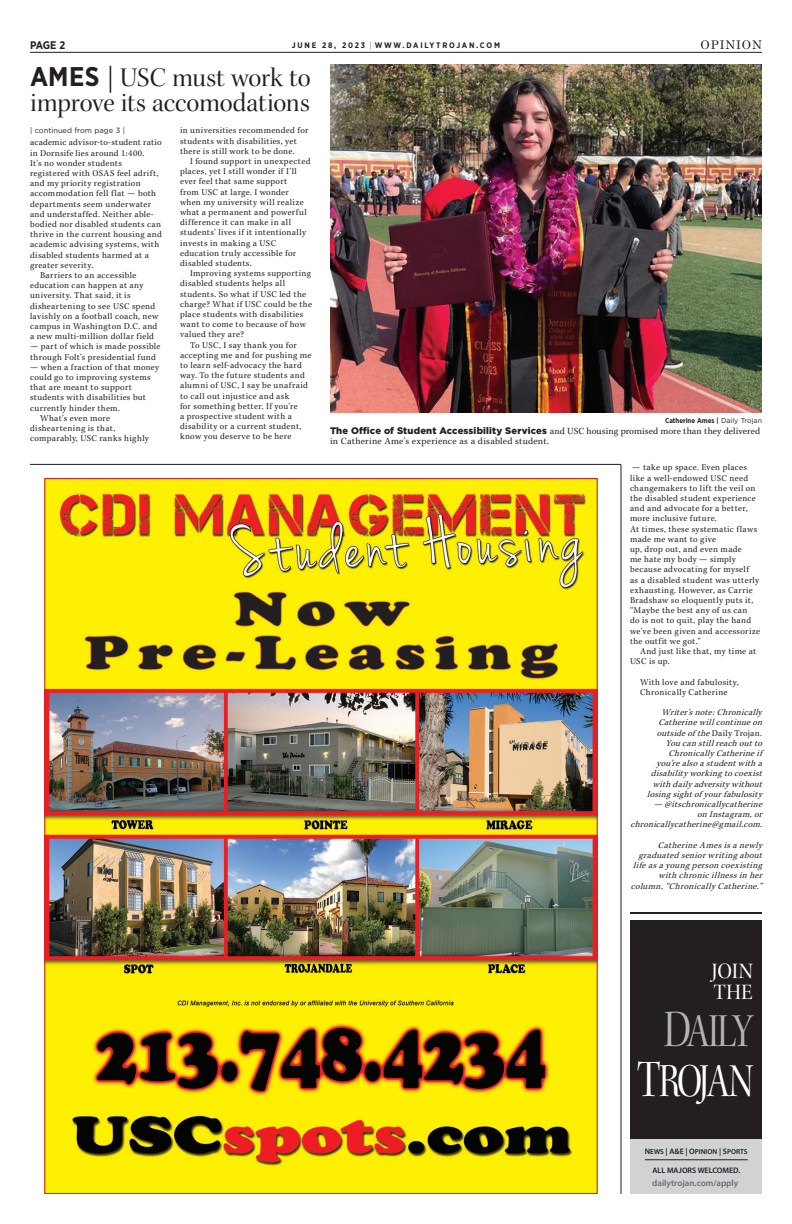
<style>
.page{position:relative;width:792px;height:1224px;background:#fff}
.page>*{position:absolute;margin:0;border:0;box-sizing:border-box;transform-origin:0 0}
.t1{font:47.2px/50.3px "Kepl MM SC900 385 575 42";letter-spacing:-.085em;color:#fff;text-align:center;scale:.8 1}
.t2{font:27px/24.5px "Kepl MM 385 575 27";letter-spacing:-.005em;color:#231f20}
.t3{font:22px/21.2px "Kepl MM 385 575 22";letter-spacing:-.01em;color:#fff}
.t4{font:12px "Century";letter-spacing:.075em;color:#231f20}
.t5{font:700 11px "Gotham Narrow";color:#231f20}
.t6{font:9.5px/10.1px "Kepl MM 385 575 9";letter-spacing:.015em;color:#231f20}
.t7{font:9px/10.2px "Kepl MM 385 575 9";letter-spacing:.035em;color:#231f20}
.t8{font:italic 9px/10.2px "Kepl MM 385 575 9";letter-spacing:.02em;color:#231f20;text-align:right}
.t9{font:600 9px "Myriad Pro";color:#6c6d70}
.t10{font:700 8px "Gotham Narrow";letter-spacing:.22em;color:#231f20}
.t11{font:600 8px "Myriad Pro";color:#231f20}
.t12{font:7.5px "Gotham";color:#231f20}
.t13{font:7.2px "Myriad Pro Semibold SC900";color:#231f20}
.t14{font:700 7px "Gotham Narrow";color:#231f20}
.s1{font-weight:300}
.s2{font-family:"Gotham Narrow";font-weight:700}
.s3{font-family:"Gotham";font-weight:400}
.s4{font-family:"Gotham";font-weight:900}
.s5{font-style:normal}
.s6{font-size:52.5px;color:#b2b3b7}
.s7{color:#b2b3b7}
.s8{font-size:52.5px}
.s9{font-size:8px}
</style>
<div class="page">
<hr style="left:30px;top:52px;width:732px;height:1px;background:#231f20">
<img style="left:330px;top:65px;width:432px;height:347px">
<div style="left:630px;top:1139px;width:132px;height:55px;background:#d1d2d4"></div>
<hr style="left:630px;top:912px;width:132px;height:2px;background:#231f20">
<div style="left:630px;top:920px;width:132px;height:219px;background:#231f20"></div>
<hr style="left:645px;top:1160px;width:103px;height:1px;background:#231f20">
<img style="left:46px;top:480px;width:550px;height:712px">
<hr style="left:30px;top:464px;width:591px;height:1px;background:#231f20">
<hr style="left:621px;top:465px;width:1px;height:729px;background:#231f20">
<p class="t5" style="left:30px;top:38px;width:37px">PAGE 2</p>
<p class="t10" style="left:292px;top:40px;width:210px">JUNE 28, 2023 <span class="s1">|</span> WWW.DAILYTROJAN.COM</p>
<h3 class="t4" style="left:701px;top:34px;width:63px">OPINION</h3>
<h2 class="t2" style="left:30px;top:66px;width:282px"><span class="s2">AMES</span> | USC must work to improve its accomodations</h2>
<p class="t12" style="left:30px;top:126px;width:97px">| continued from page 3 |</p>
<p class="t7" style="left:180px;top:126px;width:130px">in universities recommended for students with disabilities, yet there is still work to be done.</p>
<p class="t7" style="left:180px;top:156px;width:132px;text-indent:10px">I found support in unexpected places, yet I still wonder if I’ll ever feel that same support<br>from USC at large. I wonder when my university will realize what a permanent and powerful difference it can make in all students’ lives if it intentionally invests in making a USC education truly accessible for disabled students.</p>
<p class="t7" style="left:190px;top:268px;width:123px">Improving systems supporting</p>
<p class="t7" style="left:180px;top:278px;width:106px">disabled students helps all</p>
<p class="t7" style="left:180px;top:289px;width:128px">students. So what if USC led the</p>
<p class="t7" style="left:180px;top:299px;width:133px">charge? What if USC could be the</p>
<p class="t7" style="left:180px;top:309px;width:125px">place students with disabilities</p>
<p class="t7" style="left:180px;top:319px;width:127px">want to come to because of how</p>
<p class="t7" style="left:180px;top:329px;width:66px">valued they are?</p>
<p class="t7" style="left:190px;top:340px;width:108px">To USC, I say thank you for</p>
<p class="t7" style="left:180px;top:350px;width:133px">accepting me and for pushing me</p>
<p class="t7" style="left:180px;top:360px;width:123px">to learn self-advocacy the hard</p>
<p class="t7" style="left:180px;top:370px;width:126px">way. To the future students and</p>
<p class="t7" style="left:180px;top:380px;width:129px">alumni of USC, I say be unafraid</p>
<p class="t7" style="left:180px;top:391px;width:111px">to call out injustice and ask</p>
<p class="t7" style="left:180px;top:401px;width:119px">for something better. If you’re</p>
<p class="t7" style="left:180px;top:411px;width:113px">a prospective student with a</p>
<p class="t7" style="left:180px;top:421px;width:123px">disability or a current student,</p>
<p class="t7" style="left:180px;top:431px;width:113px">know you deserve to be here</p>
<p class="t7" style="left:30px;top:138px;width:133px">academic advisor-to-student ratio</p>
<p class="t7" style="left:30px;top:148px;width:116px">in Dornsife lies around 1:400.</p>
<p class="t7" style="left:30px;top:158px;width:93px">It’s no wonder students</p>
<p class="t7" style="left:30px;top:168px;width:130px">registered with OSAS feel adrift,</p>
<p class="t7" style="left:30px;top:178px;width:112px">and my priority registration</p>
<p class="t7" style="left:30px;top:189px;width:128px">accommodation fell flat — both</p>
<p class="t7" style="left:30px;top:199px;width:123px">departments seem underwater</p>
<p class="t7" style="left:30px;top:209px;width:125px">and understaffed. Neither able-</p>
<p class="t7" style="left:30px;top:219px;width:133px">bodied nor disabled students can</p>
<p class="t7" style="left:30px;top:229px;width:133px">thrive in the current housing and</p>
<p class="t7" style="left:30px;top:240px;width:131px">academic advising systems, with</p>
<p class="t7" style="left:30px;top:250px;width:121px">disabled students harmed at a</p>
<p class="t7" style="left:30px;top:260px;width:65px">greater severity.</p>
<p class="t7" style="left:40px;top:270px;width:98px">Barriers to an accessible</p>
<p class="t7" style="left:30px;top:280px;width:115px">education can happen at any</p>
<p class="t7" style="left:30px;top:291px;width:102px">university. That said, it is</p>
<p class="t7" style="left:30px;top:301px;width:127px">disheartening to see USC spend</p>
<p class="t7" style="left:30px;top:311px;width:130px">lavishly on a football coach, new</p>
<p class="t7" style="left:30px;top:321px;width:129px">campus in Washington D.C. and</p>
<p class="t7" style="left:30px;top:331px;width:126px">a new multi-million dollar field</p>
<p class="t7" style="left:30px;top:342px;width:132px">— part of which is made possible through Folt’s presidential fund</p>
<p class="t7" style="left:30px;top:362px;width:131px">— when a fraction of that money</p>
<p class="t7" style="left:30px;top:372px;width:122px">could go to improving systems</p>
<p class="t7" style="left:30px;top:382px;width:103px">that are meant to support</p>
<p class="t7" style="left:30px;top:393px;width:118px">students with disabilities but</p>
<p class="t7" style="left:30px;top:403px;width:91px">currently hinder them.</p>
<p class="t7" style="left:40px;top:413px;width:72px">What’s even more</p>
<p class="t7" style="left:30px;top:423px;width:87px">disheartening is that,</p>
<p class="t7" style="left:30px;top:433px;width:121px">comparably, USC ranks highly</p>
<p class="t14" style="left:665px;top:417px;width:98px">CATHERINE AMES | <span class="s3">Daily Trojan</span></p>
<p class="t6" style="left:330px;top:426px;width:432px"><span class="s4">The Office of Student Accessibility Services</span> and USC housing promised more than they delivered in Catherine Ame’s experience as a disabled student.</p>
<p class="t7" style="left:630px;top:463px;width:132px">— take up space. Even places like a well-endowed USC need changemakers to lift the veil on the disabled student experience and and advocate for a better, more inclusive future.<br>At times, these systematic flaws made me want to give<br>up, drop out, and even made<br>me hate my body — simply because advocating for myself<br>as a disabled student was utterly exhausting. However, as Carrie<br>Bradshaw so eloquently puts it, “Maybe the best any of us can<br>do is not to quit, play the hand we’ve been given and accessorize the outfit we got.”</p>
<p class="t7" style="left:630px;top:646px;width:128px;text-indent:10px">And just like that, my time at<br>USC is up.</p>
<p class="t7" style="left:640px;top:677px;width:100px">With love and fabulosity,<br>Chronically Catherine</p>
<p class="t8" style="left:662px;top:707px;width:102px">Writer’snote:Chronically</p>
<p class="t8" style="left:658px;top:718px;width:108px">Catherinewillcontinueon</p>
<p class="t8" style="left:657px;top:728px;width:109px">outsideof the<span class="s5">Daily Trojan</span>.</p>
<p class="t8" style="left:665px;top:738px;width:101px">You can stillreach outto</p>
<p class="t8" style="left:668px;top:748px;width:95px">Chronically Catherineif</p>
<p class="t8" style="left:657px;top:758px;width:110px">you’realsoastudentwith a</p>
<p class="t8" style="left:651px;top:769px;width:115px">disability workingtocoexist</p>
<p class="t8" style="left:653px;top:779px;width:113px">with daily adversity without</p>
<p class="t8" style="left:647px;top:789px;width:116px">losingsightof yourfabulosity</p>
<p class="t8" style="left:630px;top:799px;width:136px">— @itschronicallycatherine<br>on Instagram,or chronicallycatherine@gmail.com.</p>
<p class="t8" style="left:658px;top:840px;width:106px">CatherineAmesisanewly</p>
<p class="t8" style="left:639px;top:850px;width:128px">graduated seniorwritingabout</p>
<p class="t8" style="left:633px;top:860px;width:133px">lifeasayoungp erson coexisting</p>
<p class="t8" style="left:658px;top:871px;width:108px">with chronicillnessin her</p>
<p class="t8" style="left:631px;top:881px;width:135px">column,“Chronically Catherine.”</p>
<h3 class="t3" style="left:712px;top:960px;width:43px">JOIN<br>THE</h3>
<h1 class="t1" style="left:637px;top:1007px;width:147px"><span class="s6">D</span><span class="s7">AILY<br></span><span class="s8">T</span>ROJAN</h1>
<p class="t13" style="left:645px;top:1147px;width:104px"><span class="s9">N</span>EWS <span class="s9">| A&amp;E | O</span>PINION <span class="s9">| S</span>PORTS</p>
<p class="t11" style="left:652px;top:1165px;width:89px">ALL MAJORS WELCOMED.</p>
<p class="t9" style="left:652px;top:1177px;width:88px">dailytrojan.com/apply</p>
</div>
